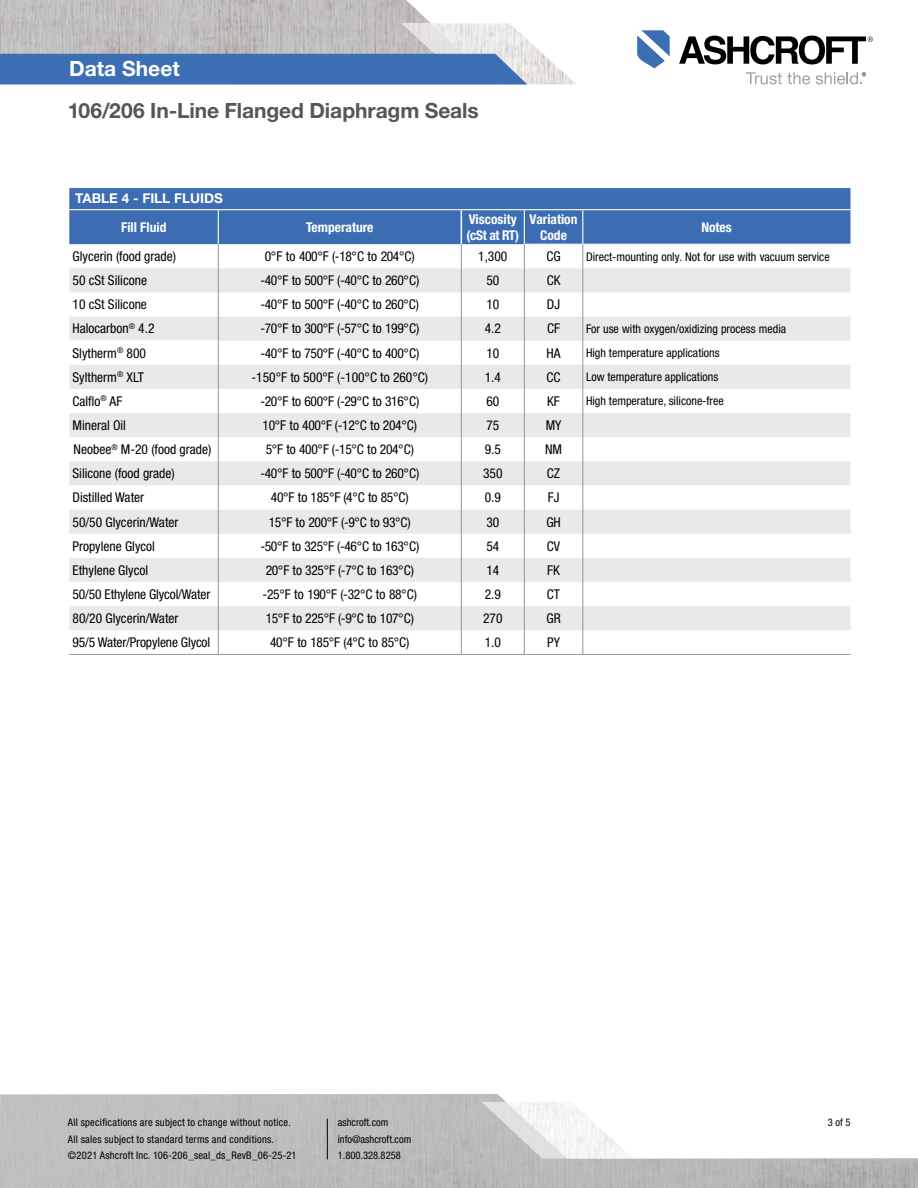
<style>
.page{position:relative;width:918px;height:1188px;background:#fff}
.page>*{position:absolute;margin:0;border:0;box-sizing:border-box;transform-origin:0 0}
.t1{font:700 21px "Helvetica Neue LT Pro";letter-spacing:-.005em;color:#55565a}
.t2{font:700 21px "Helvetica Neue LT Pro";color:#fff}
.t3{font:condensed 13.5px "Helvetica Neue LT Pro";letter-spacing:-.025em;color:#000}
.t4{font:condensed 13.5px "Helvetica Neue LT Pro";color:#000}
.t5{font:700 condensed 13.5px/16.2px "Helvetica Neue LT Pro";color:#fff}
.t6{font:700 13.5px "Helvetica Neue LT Pro";color:#fff}
.t7{font:condensed 12px "Helvetica Neue LT Pro";color:#000}
.t8{font:condensed 10.5px/16.5px "Helvetica Neue LT Pro";letter-spacing:.02em;color:#000}
.t9{font:condensed 10.5px/16.5px "Helvetica Neue LT Pro";color:#000}
</style>
<div class="page">
<hr style="left:17px;top:84px;width:451px;height:1px;background:#d2d1d2">
<img style="left:0;top:0;width:431px;height:23px">
<svg style="left:746px;top:72px;width:64px;height:12px"></svg>
<svg style="left:637px;top:30px;width:33px;height:38px"></svg>
<svg style="left:679px;top:36px;width:194px;height:28px"></svg>
<svg style="left:0;top:23px;width:576px;height:61px;background:#8da2c1"></svg>
<svg style="left:816px;top:72px;width:50px;height:12px"></svg>
<svg style="left:0;top:1094px;width:918px;height:94px;fill:#bfbebf"></svg>
<svg style="left:481px;top:1102px;width:152px;height:57px"></svg>
<div style="left:69px;top:188px;width:781px;height:56px;background:#3c6db3"></div>
<svg style="left:69px;top:268px;width:781px;height:362px;fill:#e9e9e9"></svg>
<hr style="left:461px;top:210px;width:1px;height:34px;background:#fff">
<hr style="left:69px;top:340px;width:149px;height:1px;background:#fff">
<hr style="left:218px;top:210px;width:1px;height:34px;background:#fff">
<hr style="left:582px;top:210px;width:1px;height:34px;background:#fff">
<hr style="left:524px;top:210px;width:1px;height:34px;background:#fff">
<hr style="left:69px;top:209px;width:149px;height:1px;background:#fff">
<hr style="left:218px;top:209px;width:243px;height:1px;background:#fff">
<hr style="left:461px;top:209px;width:63px;height:1px;background:#fff">
<hr style="left:524px;top:209px;width:59px;height:1px;background:#fff">
<hr style="left:583px;top:209px;width:268px;height:1px;background:#fff">
<svg style="left:218px;top:244px;width:1px;height:410px"></svg>
<svg style="left:461px;top:244px;width:1px;height:410px"></svg>
<svg style="left:524px;top:245px;width:1px;height:409px"></svg>
<svg style="left:582px;top:245px;width:1px;height:409px"></svg>
<hr style="left:69px;top:654px;width:149px;height:1px;background:#939393">
<hr style="left:218px;top:654px;width:243px;height:1px;background:#939393">
<hr style="left:461px;top:654px;width:63px;height:1px;background:#939393">
<hr style="left:524px;top:654px;width:59px;height:1px;background:#939393">
<hr style="left:583px;top:654px;width:268px;height:1px;background:#939393">
<hr style="left:327px;top:1119px;width:1px;height:40px;background:#000">
<h1 class="t2" style="left:69px;top:56px;width:112px">Data Sheet</h1>
<h1 class="t1" style="left:68px;top:97px;width:413px">106/206 In-Line Flanged Diaphragm Seals</h1>
<p class="t6" style="left:75px;top:190px;width:149px">TABLE 4 - FILL FLUIDS</p>
<p class="t5" style="left:121px;top:219px;width:47px">Fill Fluid</p>
<p class="t5" style="left:306px;top:219px;width:69px">Temperature</p>
<p class="t5" style="left:467px;top:211px;width:54px">Viscosity (cSt at RT)</p>
<p class="t5" style="left:530px;top:211px;width:49px;text-align:center">Variation<br>Code</p>
<p class="t5" style="left:701px;top:219px;width:32px">Notes</p>
<p class="t4" style="left:73px;top:248px;width:105px">Glycerin (food grade)</p>
<p class="t3" style="left:265px;top:248px;width:151px">0°F to 400°F (-18°C to 204°C)</p>
<p class="t4" style="left:478px;top:248px;width:31px">1,300</p>
<p class="t4" style="left:546px;top:248px;width:16px">CG</p>
<p class="t7" style="left:586px;top:249px;width:245px">Direct-mounting only. Not for use with vacuum service</p>
<p class="t4" style="left:73px;top:272px;width:76px">50 cSt Silicone</p>
<p class="t3" style="left:260px;top:272px;width:160px">-40°F to 500°F (-40°C to 260°C)</p>
<p class="t4" style="left:486px;top:272px;width:14px">50</p>
<p class="t4" style="left:547px;top:272px;width:15px">CK</p>
<p class="t4" style="left:73px;top:297px;width:76px">10 cSt Silicone</p>
<p class="t3" style="left:260px;top:297px;width:160px">-40°F to 500°F (-40°C to 260°C)</p>
<p class="t4" style="left:486px;top:297px;width:14px">10</p>
<p class="t4" style="left:547px;top:297px;width:15px">DJ</p>
<p class="t4" style="left:73px;top:321px;width:83px">Halocarbon<sup>®</sup> 4.2</p>
<p class="t3" style="left:260px;top:321px;width:160px">-70°F to 300°F (-57°C to 199°C)</p>
<p class="t4" style="left:485px;top:321px;width:18px">4.2</p>
<p class="t4" style="left:547px;top:321px;width:15px">CF</p>
<p class="t7" style="left:586px;top:322px;width:202px">For use with oxygen/oxidizing process media</p>
<p class="t4" style="left:73px;top:345px;width:75px">Slytherm<sup>®</sup> 800</p>
<p class="t3" style="left:260px;top:345px;width:160px">-40°F to 750°F (-40°C to 400°C)</p>
<p class="t4" style="left:486px;top:345px;width:14px">10</p>
<p class="t4" style="left:547px;top:345px;width:15px">HA</p>
<p class="t7" style="left:586px;top:346px;width:135px">High temperature applications</p>
<p class="t4" style="left:73px;top:369px;width:73px">Syltherm<sup>®</sup> XLT</p>
<p class="t4" style="left:252px;top:369px;width:178px">-150°F to 500°F (-100°C to 260°C)</p>
<p class="t4" style="left:485px;top:369px;width:18px">1.4</p>
<p class="t4" style="left:547px;top:369px;width:16px">CC</p>
<p class="t7" style="left:586px;top:370px;width:134px">Low temperature applications</p>
<p class="t4" style="left:73px;top:393px;width:51px">Calflo<sup>®</sup> AF</p>
<p class="t3" style="left:260px;top:393px;width:160px">-20°F to 600°F (-29°C to 316°C)</p>
<p class="t4" style="left:486px;top:393px;width:14px">60</p>
<p class="t4" style="left:547px;top:393px;width:14px">KF</p>
<p class="t7" style="left:586px;top:394px;width:139px">High temperature, silicone-free</p>
<p class="t4" style="left:73px;top:417px;width:55px">Mineral Oil</p>
<p class="t3" style="left:263px;top:417px;width:156px">10°F to 400°F (-12°C to 204°C)</p>
<p class="t4" style="left:486px;top:417px;width:14px">75</p>
<p class="t4" style="left:546px;top:417px;width:17px">MY</p>
<p class="t4" style="left:74px;top:441px;width:139px">Neobee<sup>®</sup> M-20 (food grade)</p>
<p class="t3" style="left:266px;top:441px;width:150px">5°F to 400°F (-15°C to 204°C)</p>
<p class="t4" style="left:485px;top:441px;width:18px">9.5</p>
<p class="t4" style="left:545px;top:441px;width:19px">NM</p>
<p class="t4" style="left:73px;top:466px;width:104px">Silicone (food grade)</p>
<p class="t3" style="left:260px;top:466px;width:160px">-40°F to 500°F (-40°C to 260°C)</p>
<p class="t4" style="left:483px;top:466px;width:21px">350</p>
<p class="t4" style="left:547px;top:466px;width:15px">CZ</p>
<p class="t4" style="left:73px;top:490px;width:73px">Distilled Water</p>
<p class="t3" style="left:271px;top:490px;width:139px">40°F to 185°F (4°C to 85°C)</p>
<p class="t4" style="left:485px;top:490px;width:18px">0.9</p>
<p class="t4" style="left:548px;top:490px;width:13px">FJ</p>
<p class="t4" style="left:73px;top:514px;width:108px">50/50 Glycerin/Water</p>
<p class="t3" style="left:269px;top:514px;width:144px">15°F to 200°F (-9°C to 93°C)</p>
<p class="t4" style="left:486px;top:514px;width:14px">30</p>
<p class="t4" style="left:546px;top:514px;width:16px">GH</p>
<p class="t4" style="left:73px;top:538px;width:84px">Propylene Glycol</p>
<p class="t3" style="left:260px;top:538px;width:160px">-50°F to 325°F (-46°C to 163°C)</p>
<p class="t4" style="left:486px;top:538px;width:14px">54</p>
<p class="t4" style="left:547px;top:538px;width:15px">CV</p>
<p class="t4" style="left:73px;top:562px;width:77px">Ethylene Glycol</p>
<p class="t3" style="left:266px;top:562px;width:150px">20°F to 325°F (-7°C to 163°C)</p>
<p class="t4" style="left:486px;top:562px;width:14px">14</p>
<p class="t4" style="left:547px;top:562px;width:14px">FK</p>
<p class="t4" style="left:73px;top:586px;width:139px">50/50 Ethylene Glycol/Water</p>
<p class="t3" style="left:263px;top:586px;width:156px">-25°F to 190°F (-32°C to 88°C)</p>
<p class="t4" style="left:485px;top:586px;width:18px">2.9</p>
<p class="t4" style="left:547px;top:586px;width:15px">CT</p>
<p class="t4" style="left:73px;top:610px;width:108px">80/20 Glycerin/Water</p>
<p class="t3" style="left:266px;top:610px;width:150px">15°F to 225°F (-9°C to 107°C)</p>
<p class="t4" style="left:483px;top:610px;width:21px">270</p>
<p class="t4" style="left:546px;top:610px;width:16px">GR</p>
<p class="t4" style="left:73px;top:634px;width:139px">95/5 Water/Propylene Glycol</p>
<p class="t3" style="left:270px;top:634px;width:141px">40°F to 185°F (4°C to 85°C)</p>
<p class="t4" style="left:485px;top:634px;width:18px">1.0</p>
<p class="t4" style="left:547px;top:634px;width:14px">PY</p>
<p class="t8" style="left:68px;top:1114px;width:230px">All specifications are subject to change without notice.<br>All sales subject to standard terms and conditions. ©2021 Ashcroft Inc. 106-206_seal_ds_RevB_06-25-21</p>
<p class="t9" style="left:338px;top:1114px;width:75px">ashcroft.com info@ashcroft.com<br>1.800.328.8258</p>
<p class="t8" style="left:828px;top:1114px;width:24px">3 of 5</p>
</div>
